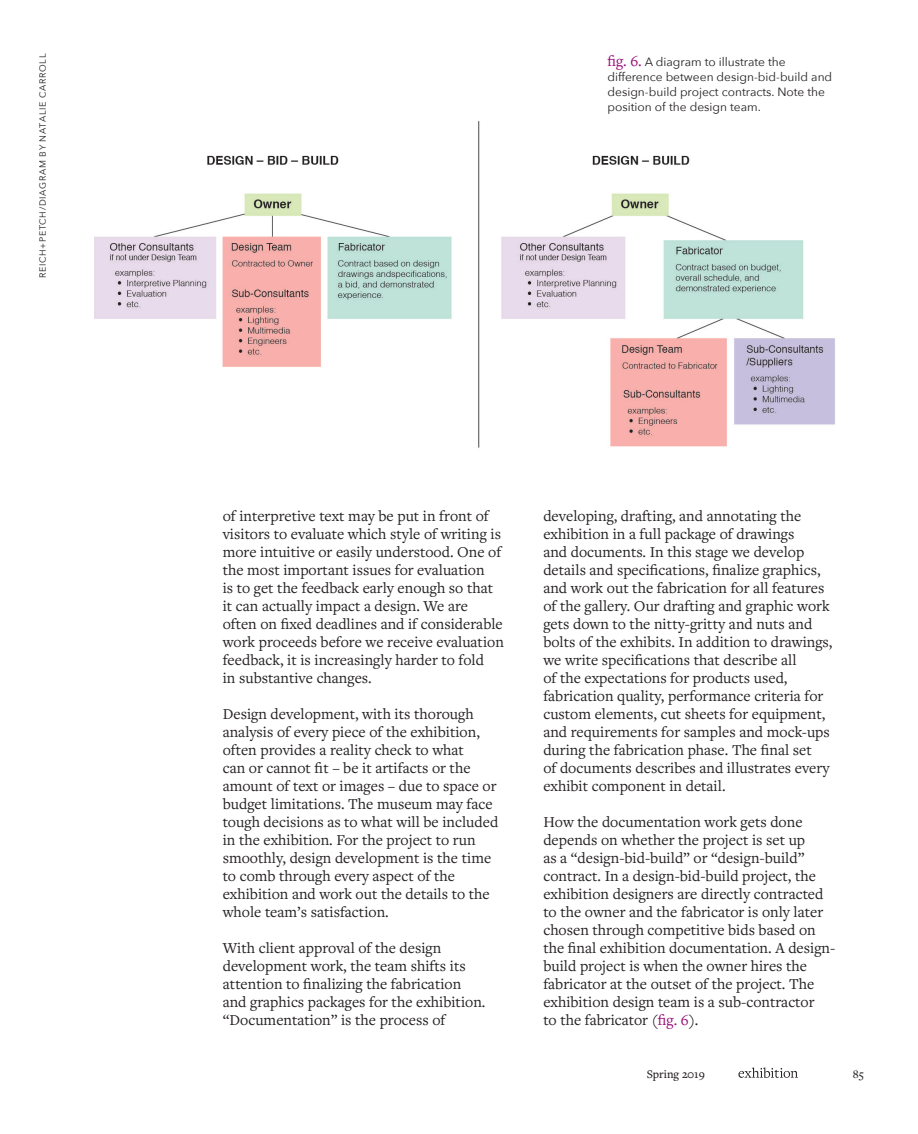
<style>
.page{position:relative;width:918px;height:1134px;background:#fff}
.page>*{position:absolute;margin:0;border:0;box-sizing:border-box;transform-origin:0 0}
.t1{font:15.75px/18px "Freight Text Pro";color:#231f20}
.Article_-_Captions{font:12px/15px "Avenir Next";color:#231f20}
.t2{font:500 12px "Freight Text Pro";color:#231f20}
.Article_-_Photo_Cred{font:9px "Avenir Next";letter-spacing:.075em;color:#231f20}
.s1{font-family:"Freight Text Pro";font-size:15.75px;color:#970c76}
.s2{color:#970c76}
</style>
<div class="page">
<svg style="left:738px;top:1067px;width:60px;height:11px"></svg>
<img style="left:94px;top:121px;width:741px;height:327px">
<p class="Article_-_Photo_Cred" style="left:35px;top:278px;width:226px;rotate:-90deg">REICH+PETCH/DIAGRAM BY NATALIE CARROLL</p>
<p class="Article_-_Captions" style="left:608px;top:54px;width:226px"><span class="s1">fig. 6.</span> A diagram to illustrate the difference between design-bid-build and design-build project contracts. Note the position of the design team.</p>
<p class="t1" style="left:223px;top:506px;width:283px">of interpretive text may be put in front of visitors to evaluate which style of writing is more intuitive or easily understood. One of the most important issues for evaluation<br>is to get the feedback early enough so that it can actually impact a design. We are often on fixed deadlines and if considerable work proceeds before we receive evaluation feedback, it is increasingly harder to fold<br>in substantive changes.</p>
<p class="t1" style="left:223px;top:704px;width:277px">Design development, with its thorough analysis of every piece of the exhibition, often provides a reality check to what<br>can or cannot fit – be it artifacts or the amount of text or images – due to space or budget limitations. The museum may face tough decisions as to what will be included in the exhibition. For the project to run smoothly, design development is the time to comb through every aspect of the exhibition and work out the details to the whole team’s satisfaction.</p>
<p class="t1" style="left:223px;top:938px;width:264px">With client approval of the design development work, the team shifts its attention to finalizing the fabrication and graphics packages for the exhibition. “Documentation” is the process of</p>
<p class="t1" style="left:543px;top:506px;width:291px">developing, drafting, and annotating the exhibition in a full package of drawings<br>and documents. In this stage we develop details and specifications, finalize graphics, and work out the fabrication for all features of the gallery. Our drafting and graphic work gets down to the nitty-gritty and nuts and bolts of the exhibits. In addition to drawings, we write specifications that describe all<br>of the expectations for products used, fabrication quality, performance criteria for custom elements, cut sheets for equipment, and requirements for samples and mock-ups during the fabrication phase. The final set<br>of documents describes and illustrates every exhibit component in detail.</p>
<p class="t1" style="left:543px;top:812px;width:293px">How the documentation work gets done depends on whether the project is set up<br>as a “design-bid-build” or “design-build” contract. In a design-bid-build project, the exhibition designers are directly contracted to the owner and the fabricator is only later chosen through competitive bids based on the final exhibition documentation. A design&shy;build project is when the owner hires the fabricator at the outset of the project. The exhibition design team is a sub-contractor<br>to the fabricator (<span class="s2">fig. 6</span>).</p>
<p class="t2" style="left:647px;top:1066px;width:60px">Spring 2019</p>
<p class="t2" style="left:853px;top:1066px;width:13px">85</p>
</div>
